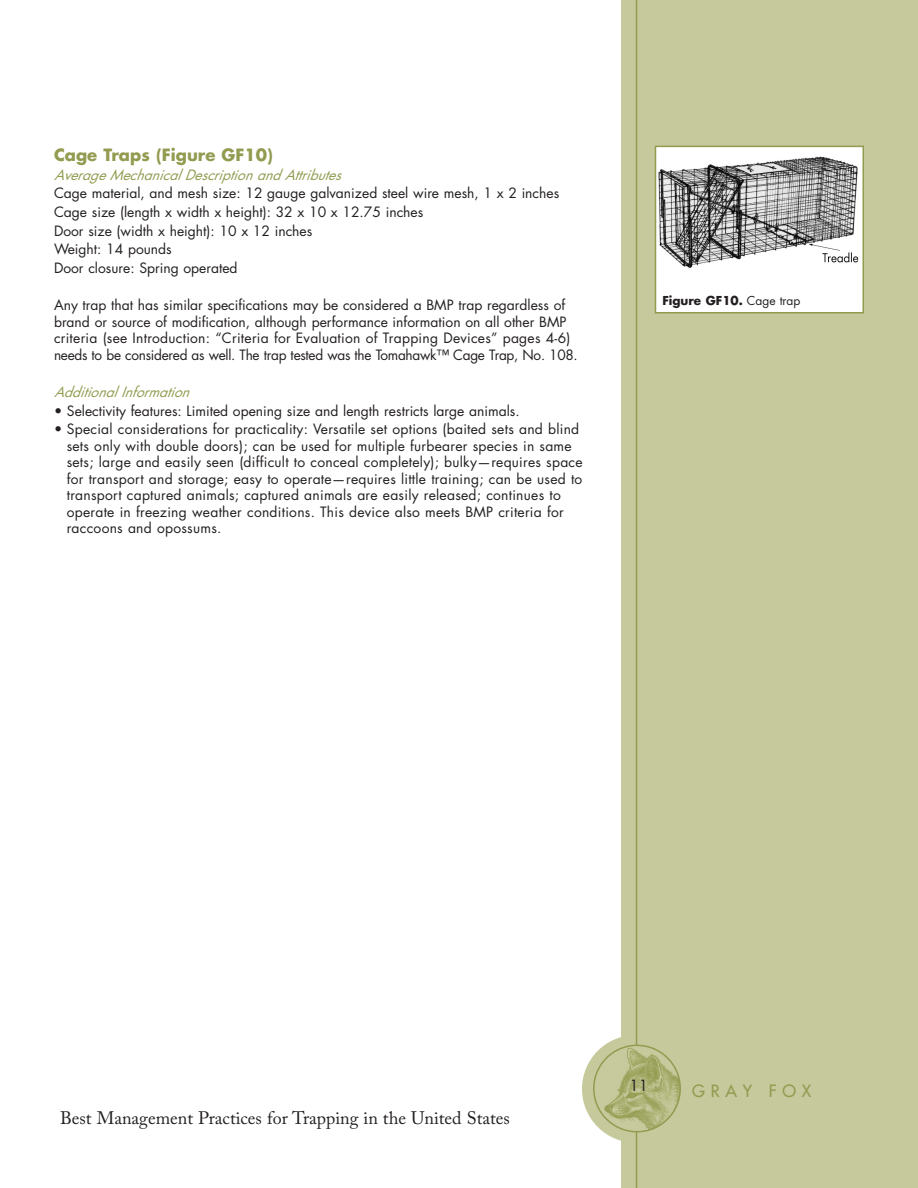
<style>
.page{position:relative;width:918px;height:1188px;background:#fff}
.page>*{position:absolute;margin:0;border:0;box-sizing:border-box;transform-origin:0 0}
.t1{font:18px "Adobe Caslon Pro";color:#231f20}
.t2{font:700 16.5px "Futura Std";color:#939b50}
.t3{font:500 16.5px "Futura Std";letter-spacing:.345em;color:#939b50}
.t4{font:15px "Futura Std";color:#231f20}
.t5{font:13.8px/18.6px "Futura Std";color:#231f20}
.t6{font:13.8px/16.5px "Futura Std";letter-spacing:.02em;color:#231f20}
.t7{font:italic 13.8px "Futura Std";color:#939b50}
.t8{font:700 12px "Futura Std";color:#231f20}
.s1{font-weight:400}
</style>
<div class="page">
<div style="left:621px;top:0;width:297px;height:1188px;background:#c5c99c"></div>
<div style="left:582px;top:1035px;width:108px;height:108px;background:#c5c99c;border-radius:50%"></div>
<hr style="left:636px;top:0;width:1px;height:1188px;background:#939b50">
<svg style="left:593px;top:1045px;width:88px;height:88px"></svg>
<img style="left:658px;top:149px;width:203px;height:144px">
<div style="left:655px;top:146px;width:209px;height:167px;border:2px solid #939b50"></div>
<div style="left:659px;top:273px;width:200px;height:35px;background:#fff"></div>
<p class="t2" style="left:54px;top:147px;width:220px">Cage Traps (Figure GF10)</p>
<p class="t7" style="left:54px;top:168px;width:291px">Averag e Mechanical Description and Attributes</p>
<p class="t5" style="left:54px;top:185px;width:507px">Cage material, and mesh size: 12 gauge galvanized steel wire mesh, 1 x 2 inches Cage size (length x width x height): 32 x 10 x 12.75 inches<br>Door size (width x height): 10 x 12 inches<br>Weight: 14 pounds<br>Door closure: Spring operated</p>
<p class="t5" style="left:54px;top:298px;width:525px;line-height:16.5px">Any trap that has similar specifications may be considered a BMP trap regardless of brand or source of modification, although performance information on all other BMP criteria (see Introduction: “Criteria for Evaluation of Trapping Devices” pages 4-6) needs to be considered as well. The trap tested was the Tomahawk™ Cage Trap, No. 108.</p>
<p class="t7" style="left:54px;top:386px;width:140px">Additional Information</p>
<p class="t5" style="left:54px;top:402px;width:467px">• Selectivity features: Limited opening size and length restricts large animals.</p>
<p class="t6" style="left:67px;top:422px;width:517px;text-indent:-13px">• Special considerations for practicality: Versatile set options (baited sets and blind sets only with double doors); can be used for multiple furbearer species in same sets; large and easily seen (difficult to conceal completely); bulky—requires space for transport and storage; easy to operate—requires little training; can be used to transport captured animals; captured animals are easily released; continues to operate in freezing weather conditions. This device also meets BMP criteria for raccoons and opossums.</p>
<p class="t8" style="left:662px;top:295px;width:140px">Figure GF10. <span class="s1">Cage trap</span></p>
<h1 class="t1" style="left:60px;top:1111px;width:452px">Best Management Practices for Trapping in the United States</h1>
<p class="t4" style="left:629px;top:1078px;width:20px">11</p>
<p class="t3" style="left:692px;top:1083px;width:121px">GRAY FOX</p>
</div>
